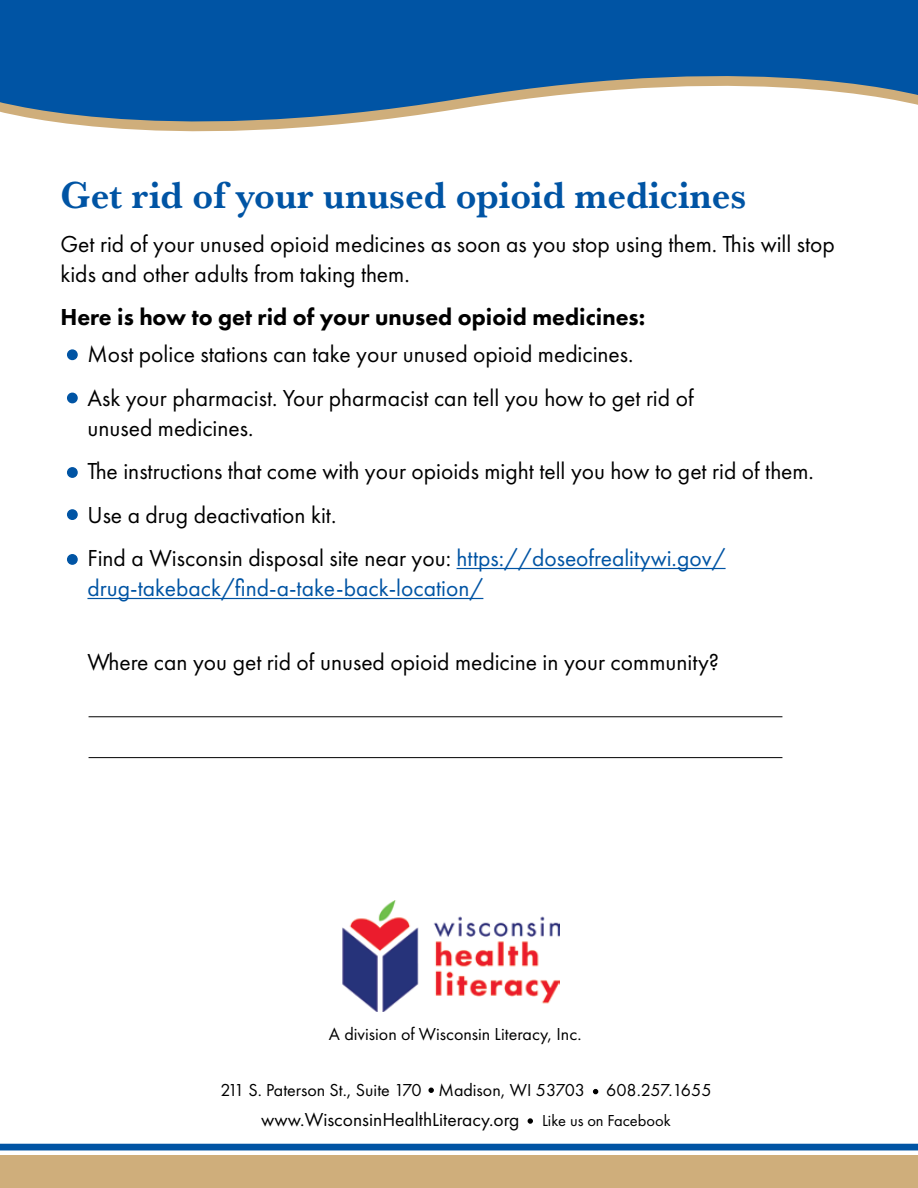
<style>
.page{position:relative;width:918px;height:1188px;background:#fff}
.page>*{position:absolute;margin:0;border:0;box-sizing:border-box;transform-origin:0 0}
.t1{font:700 39px "Baskerville URW";color:#0054a4}
.t2{font:24px/43.5px "Futura PT";color:#000}
.t3{font:800 24px "Futura PT";color:#000}
.t4{font:24px "Futura PT";color:#0054a4}
.t5{font:19.5px "Futura PT";color:#000}
.t6{font:18px "Futura PT";color:#000}
.s1{color:#0054a4}
.s2{font-size:16.5px}
</style>
<div class="page">
<div style="left:0;top:1144px;width:918px;height:6px;background:#0054a4"></div>
<div style="left:0;top:1156px;width:918px;height:32px;background:#cfae7b"></div>
<svg style="left:0;top:0;width:918px;height:132px;fill:#0054a4"></svg>
<svg style="left:428px;top:1088px;width:6px;height:5px"></svg>
<svg style="left:593px;top:1089px;width:5px;height:5px"></svg>
<svg style="left:528px;top:1118px;width:5px;height:6px"></svg>
<hr style="left:457px;top:568px;width:269px;height:1px;background:#0054a4">
<hr style="left:87px;top:598px;width:396px;height:1px;background:#0054a4">
<hr style="left:89px;top:717px;width:693px;height:1px;background:#000">
<div style="left:68px;top:350px;width:9px;height:9px;background:#0054a4;border-radius:50%"></div>
<div style="left:67px;top:349px;width:11px;height:11px;border:2px solid #0054a4;border-radius:50%"></div>
<div style="left:68px;top:393px;width:9px;height:10px;background:#0054a4;border-radius:50%"></div>
<div style="left:67px;top:393px;width:11px;height:10px;border:2px solid #0054a4;border-radius:50%"></div>
<div style="left:68px;top:468px;width:9px;height:9px;background:#0054a4;border-radius:50%"></div>
<div style="left:67px;top:467px;width:11px;height:11px;border:2px solid #0054a4;border-radius:50%"></div>
<div style="left:68px;top:510px;width:9px;height:9px;background:#0054a4;border-radius:50%"></div>
<div style="left:67px;top:509px;width:11px;height:11px;border:2px solid #0054a4;border-radius:50%"></div>
<div style="left:68px;top:555px;width:9px;height:9px;background:#0054a4;border-radius:50%"></div>
<div style="left:67px;top:554px;width:11px;height:11px;border:2px solid #0054a4;border-radius:50%"></div>
<hr style="left:89px;top:757px;width:693px;height:1px;background:#000">
<img style="left:342px;top:901px;width:218px;height:111px">
<h1 class="t1" style="left:60px;top:168px;width:687px">Get rid of your unused opioid medicines</h1>
<p class="t2" style="left:60px;top:229px;width:776px;line-height:30px">Get rid of your unused opioid medicines as soon as you stop using them. This will stop kids and other adults from taking them.</p>
<p class="t3" style="left:60px;top:302px;width:586px">Here is how to get rid of your unused opioid medicines:</p>
<p class="t2" style="left:87px;top:332px;width:608px">Most police stations can take your unused opioid medicines.<br>Ask your pharmacist. Your pharmacist can tell you how to get rid of</p>
<p class="t2" style="left:87px;top:406px;width:728px">unused medicines.<br>The instructions that come with your opioids might tell you how to get rid of them.<br>Use a drug deactivation kit.<br>Find a Wisconsin disposal site near you: <span class="s1">https://doseofrealitywi.gov/</span></p>
<p class="t4" style="left:87px;top:574px;width:397px">drug-takeback/find-a-take-back-location/</p>
<p class="t2" style="left:87px;top:640px;width:633px">Where can you get rid of unused opioid medicine in your community?</p>
<p class="t6" style="left:329px;top:1024px;width:254px">A division of Wisconsin Literacy, Inc.</p>
<p class="t6" style="left:220px;top:1079px;width:493px">211 S. Paterson St., Suite 170 Madison, WI 53703 608.257.1655</p>
<p class="t5" style="left:261px;top:1108px;width:411px">www.WisconsinHealthLiteracy.org <span class="s2">Like us on Facebook</span></p>
</div>
